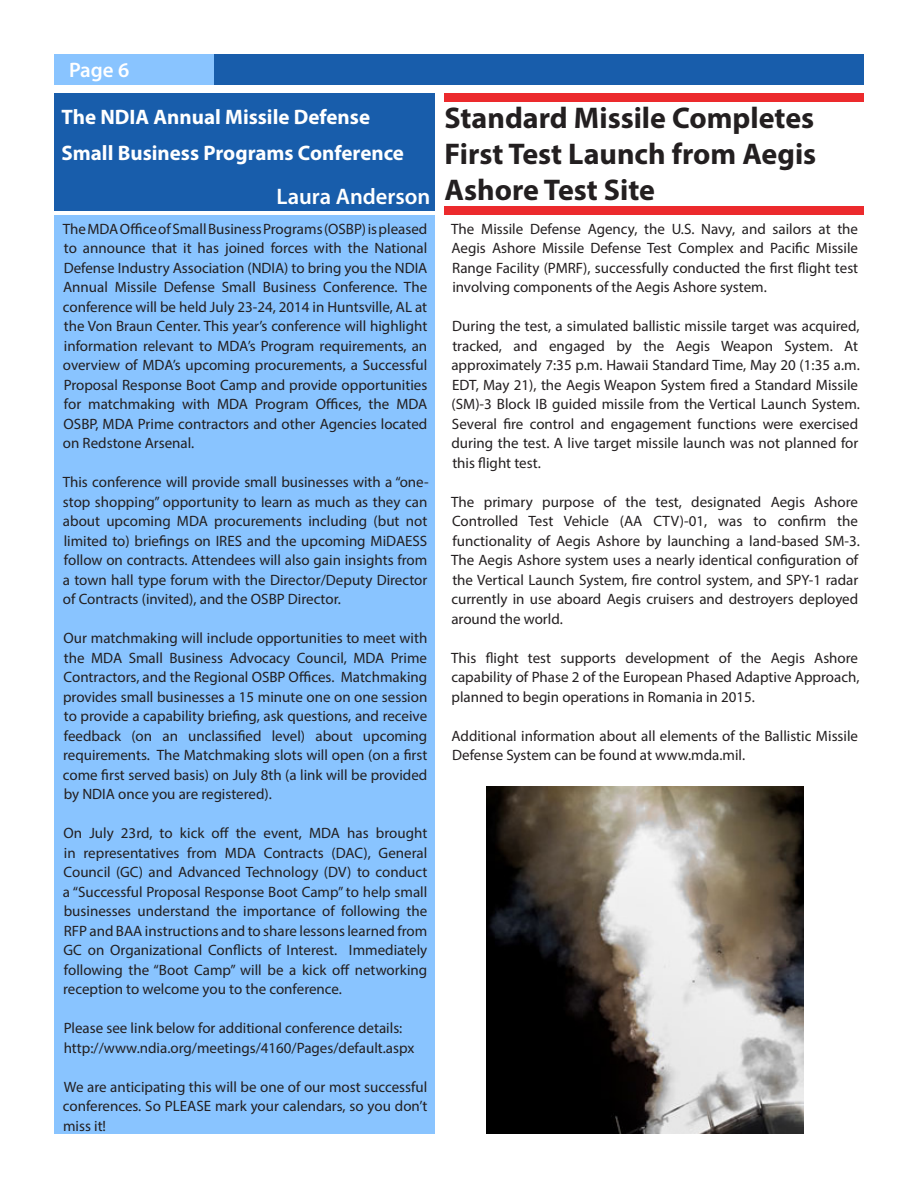
<style>
.page{position:relative;width:918px;height:1188px;background:#fff}
.page>*{position:absolute;margin:0;border:0;box-sizing:border-box;transform-origin:0 0}
.t1{font:700 30px/36px "Myriad Pro";color:#231f20;text-align:justify}
.t2{font:600 22.5px "Myriad Pro";color:#fff}
.t3{font:700 21px/36px "Myriad Pro";color:#fff}
.t4{font:600 21px "Myriad Pro";color:#fff}
.t5{font:15px/19.5px "Myriad Pro";color:#231f20;text-align:justify}
</style>
<div class="page">
<div style="left:54px;top:54px;width:810px;height:31px;background:#185dab"></div>
<div style="left:54px;top:54px;width:160px;height:31px;background:#89c4ff"></div>
<div style="left:55px;top:93px;width:380px;height:118px;background:#185dab"></div>
<div style="left:54px;top:215px;width:381px;height:919px;background:#89c4ff"></div>
<div style="left:445px;top:206px;width:419px;height:9px;background:#ec2a2d"></div>
<div style="left:445px;top:93px;width:419px;height:9px;background:#ec2a2d"></div>
<img style="left:487px;top:787px;width:316px;height:347px">
<p class="t4" style="left:69px;top:57px;width:62px">Page 6</p>
<p class="t3" style="left:62px;top:98px;width:344px">The NDIA Annual Missile Defense<br>Small Business Programs Conference</p>
<p class="t2" style="left:277px;top:182px;width:155px">Laura Anderson</p>
<p class="t5" style="left:63px;top:219px;width:366px">The MDA Office of Small Business Programs (OSBP) is pleased to announce that it has joined forces with the National Defense Industry Association (NDIA) to bring you the NDIA Annual Missile Defense Small Business Conference. The conference will be held July 23-24, 2014 in Huntsville, AL at the Von Braun Center. This year’s conference will highlight information relevant to MDA’s Program requirements, an overview of MDA’s upcoming procurements, a Successful Proposal Response Boot Camp and provide opportunities for matchmaking with MDA Program Offices, the MDA OSBP, MDA Prime contractors and other Agencies located on Redstone Arsenal.</p>
<p class="t5" style="left:63px;top:472px;width:368px">This conference will provide small businesses with a “one&shy;stop shopping” opportunity to learn as much as they can about upcoming MDA procurements including (but not limited to) briefings on IRES and the upcoming MiDAESS follow on contracts. Attendees will also gain insights from a town hall type forum with the Director/Deputy Director of Contracts (invited), and the OSBP Director.</p>
<p class="t5" style="left:63px;top:628px;width:366px">Our matchmaking will include opportunities to meet with the MDA Small Business Advocacy Council, MDA Prime Contractors, and the Regional OSBP Offices. Matchmaking provides small businesses a 15 minute one on one session to provide a capability briefing, ask questions, and receive feedback (on an unclassified level) about upcoming requirements. The Matchmaking slots will open (on a first come first served basis) on July 8th (a link will be provided by NDIA once you are registered).</p>
<p class="t5" style="left:63px;top:823px;width:366px">On July 23rd, to kick off the event, MDA has brought in representatives from MDA Contracts (DAC), General Council (GC) and Advanced Technology (DV) to conduct a “Successful Proposal Response Boot Camp” to help small businesses understand the importance of following the RFP and BAA instructions and to share lessons learned from GC on Organizational Conflicts of Interest. Immediately following the “Boot Camp” will be a kick off networking reception to welcome you to the conference.</p>
<p class="t5" style="left:64px;top:1018px;width:340px">Please see link below for additional conference details:</p>
<p class="t5" style="left:64px;top:1038px;width:352px">http://www.ndia.org/meetings/4160/Pages/default.aspx</p>
<p class="t5" style="left:63px;top:1077px;width:366px">We are anticipating this will be one of our most successful conferences. So PLEASE mark your calendars, so you don’t miss it!</p>
<p class="t1" style="left:445px;top:99px;width:373px">Standard Missile Completes First Test Launch from Aegis Ashore Test Site</p>
<p class="t5" style="left:451px;top:219px;width:408px">The Missile Defense Agency, the U.S. Navy, and sailors at the Aegis Ashore Missile Defense Test Complex and Pacific Missile Range Facility (PMRF), successfully conducted the first flight test involving components of the Aegis Ashore system.</p>
<p class="t5" style="left:451px;top:316px;width:410px;text-align:left">During the test, a simulated ballistic missile target was acquired, tracked, and engaged by the Aegis Weapon System. At approximately 7:35 p.m. Hawaii Standard Time, May 20 (1:35 a.m.<br>EDT, May 21), the Aegis Weapon System fired a Standard Missile (SM)-3 Block IB guided missile from the Vertical Launch System.<br>Several fire control and engagement functions were exercised during the test. A live target missile launch was not planned for this flight test.</p>
<p class="t5" style="left:451px;top:492px;width:410px;text-align:left">The primary purpose of the test, designated Aegis Ashore Controlled Test Vehicle (AA CTV)-01, was to confirm the functionality of Aegis Ashore by launching a land-based SM-3.<br>The Aegis Ashore system uses a nearly identical configuration of the Vertical Launch System, fire control system, and SPY-1 radar currently in use aboard Aegis cruisers and destroyers deployed around the world.</p>
<p class="t5" style="left:451px;top:648px;width:410px">This flight test supports development of the Aegis Ashore capability of Phase 2 of the European Phased Adaptive Approach, planned to begin operations in Romania in 2015.</p>
<p class="t5" style="left:452px;top:726px;width:408px">Additional information about all elements of the Ballistic Missile<br>Defense System can be found at www.mda.mil.</p>
</div>
